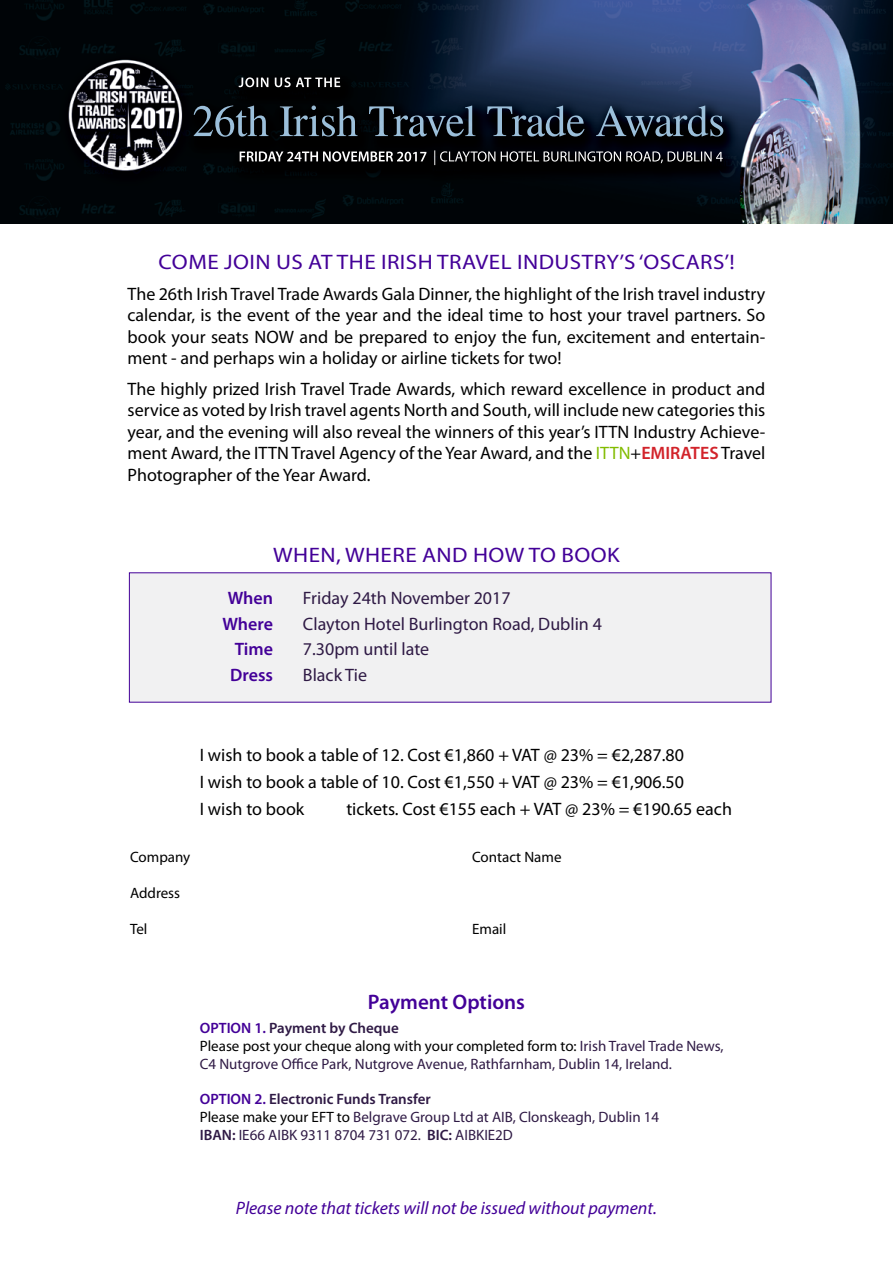
<style>
.page{position:relative;width:893px;height:1263px;background:#fff}
.page>*{position:absolute;margin:0;border:0;box-sizing:border-box;transform-origin:0 0}
.t1{font:21px "Myriad Pro";letter-spacing:.02em;color:#430098;scale:1.1 1}
.t2{font:600 21px "Myriad Pro";color:#430098}
.t3{font:18px/21.6px "Myriad Pro";color:#000;text-align:justify}
.t4{font:18px/25.5px "Myriad Pro";color:#2f1a45}
.t5{font:italic 18px "Myriad Pro";color:#430098}
.t6{font:600 18px/25.5px "Myriad Pro";color:#430098;text-align:right}
.t7{font:15px/18px "Myriad Pro";color:#2f1a45}
.t8{font:15px "Myriad Pro";color:#000}
.s1{color:#82bc00}
.s2{font-weight:600;color:#d2232a}
.s3{font-weight:600;color:#430098}
.s4{font-weight:600}
.s5{color:#000}
</style>
<div class="page">
<div style="left:129px;top:572px;width:642px;height:130px;background:#f1f1f2"></div>
<img style="left:0;top:0;width:893px;height:224px">
<img style="left:194px;top:105px;width:514px;height:32px">
<img style="left:247px;top:150px;width:248px;height:15px">
<img style="left:509px;top:151px;width:183px;height:11px">
<img style="left:239px;top:77px;width:101px;height:10px">
<p class="t1" style="left:159px;top:249px;width:525px">COME JOIN US AT THE IRISH TRAVEL INDUSTRY’S ‘OSCARS’!</p>
<p class="t3" style="left:128px;top:282px;width:639px">The 26th Irish Travel Trade Awards Gala Dinner, the highlight of the Irish travel industry calendar, is the event of the year and the ideal time to host your travel partners. So book your seats NOW and be prepared to enjoy the fun, excitement and entertain&shy;ment - and perhaps win a holiday or airline tickets for two!</p>
<p class="t3" style="left:128px;top:377px;width:639px">The highly prized Irish Travel Trade Awards, which reward excellence in product and service as voted by Irish travel agents North and South, will include new categories this year, and the evening will also reveal the winners of this year’s ITTN Industry Achieve&shy;ment Award, the ITTN Travel Agency of the Year Award, and the <span class="s1">ITTN</span>+<span class="s2">EMIRATES</span> Travel Photographer of the Year Award.</p>
<p class="t1" style="left:273px;top:542px;width:317px">WHEN, WHERE AND HOW TO BOOK</p>
<p class="t6" style="left:222px;top:585px;width:52px">When<br>Where<br>Time<br>Dress</p>
<p class="t4" style="left:303px;top:585px;width:300px">Friday 24th November 2017<br>Clayton Hotel Burlington Road, Dublin 4<br>7.30pm until late<br>Black Tie</p>
<p class="t3" style="left:200px;top:741px;width:486px;line-height:27px">I wish to book a table of 12. Cost €1,860 + VAT @ 23% = €2,287.80<br>I wish to book a table of 10. Cost €1,550 + VAT @ 23% = €1,906.50<br>I wish to book</p>
<p class="t3" style="left:346px;top:798px;width:387px">tickets. Cost €155 each + VAT @ 23% = €190.65 each</p>
<p class="t8" style="left:130px;top:848px;width:62px">Company</p>
<p class="t8" style="left:472px;top:848px;width:91px">Contact Name</p>
<p class="t8" style="left:130px;top:884px;width:52px">Address</p>
<p class="t8" style="left:130px;top:920px;width:19px">Tel</p>
<p class="t8" style="left:472px;top:920px;width:36px">Email</p>
<p class="t2" style="left:368px;top:989px;width:159px">Payment Options</p>
<p class="t7" style="left:200px;top:1019px;width:525px"><span class="s3">OPTION 1.</span> <span class="s4">Payment by Cheque<br></span><span class="s5">Please post your cheque along with your completed form to:</span> Irish Travel Trade News,<br>C4 Nutgrove Office Park, Nutgrove Avenue, Rathfarnham, Dublin 14, Ireland.</p>
<p class="t7" style="left:200px;top:1090px;width:461px"><span class="s3">OPTION 2.</span> <span class="s4">Electronic Funds Transfer<br></span><span class="s5">Please make your EFT to</span> Belgrave Group Ltd at AIB, Clonskeagh, Dublin 14<br><span class="s4">IBAN:</span> IE66 AIBK 9311 8704 731 072. <span class="s4">BIC:</span> AIBKIE2D</p>
<p class="t5" style="left:236px;top:1196px;width:423px">Please note that tickets will not be issued without payment.</p>
</div>
